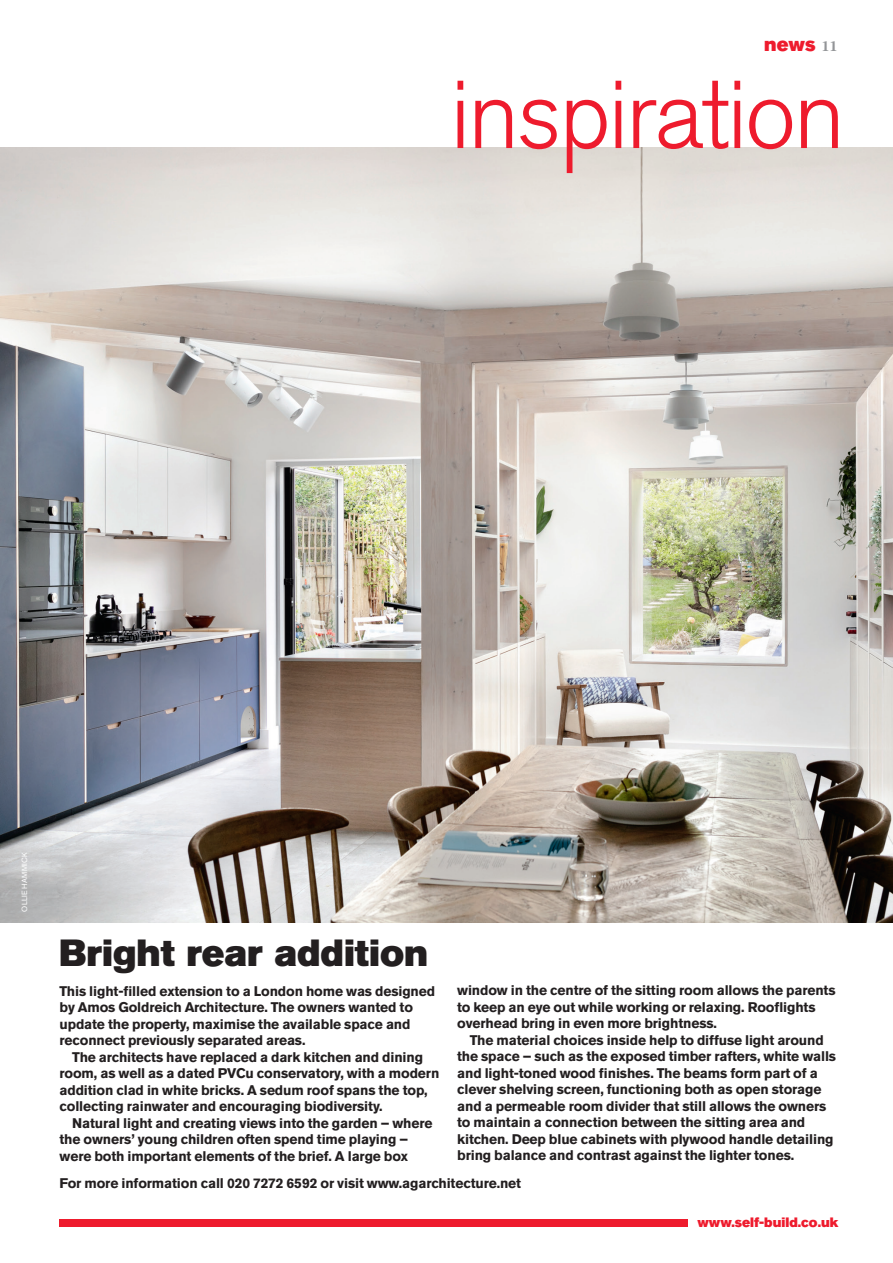
<style>
.page{position:relative;width:893px;height:1263px;background:#fff}
.page>*{position:absolute;margin:0;border:0;box-sizing:border-box;transform-origin:0 0}
.t1{font:300 99px "Akzidenz Grotesk Std";letter-spacing:-.03em;color:#ee1b2d}
.t2{font:37.5px "Akzidenz Grotesk Std Super";color:#231f20}
.t3{font:19.5px "Akzidenz Grotesk Std Super";color:#ee1b2d}
.t4{font:700 13.8px/16.5px "Akzidenz Grotesk Std";letter-spacing:-.01em;color:#231f20}
.t5{font:13.5px "Akzidenz Grotesk Std Super";color:#ee1b2d}
.t6{font:7.5px "Akzidenz Grotesk Std";letter-spacing:.035em;color:#fff}
.s1{font-family:"Warnock Pro";font-weight:700;font-size:15px;color:#939598}
</style>
<div class="page">
<img style="left:0;top:148px;width:893px;height:775px">
<div style="left:59px;top:1220px;width:628px;height:7px;background:#ee1b2d"></div>
<h3 class="t3" style="left:764px;top:33px;width:75px">news <span class="s1">11</span></h3>
<h1 class="t1" style="left:450px;top:58px;width:397px">inspiration</h1>
<p class="t6" style="left:20px;top:912px;width:61px;rotate:-90deg">OLLIE HAMMICK</p>
<h2 class="t2" style="left:59px;top:931px;width:371px">Bright rear addition</h2>
<p class="t4" style="left:457px;top:982px;width:380px">window in the centre of the sitting room allows the parents to keep an eye out while working or relaxing. Rooflights overhead bring in even more brightness.</p>
<p class="t4" style="left:457px;top:1032px;width:380px;text-indent:13px">The material choices inside help to diffuse light around the space – such as the exposed timber rafters, white walls and light-toned wood finishes. The beams form part of a clever shelving screen, functioning both as open storage and a permeable room divider that still allows the owners to maintain a connection between the sitting area and kitchen. Deep blue cabinets with plywood handle detailing bring balance and contrast against the lighter tones.</p>
<p class="t4" style="left:60px;top:1175px;width:463px">For more information call 020 7272 6592 or visit www.agarchitecture.net</p>
<p class="t4" style="left:60px;top:982px;width:377px">This light-filled extension to a London home was designed by Amos Goldreich Architecture. The owners wanted to update the property, maximise the available space and reconnect previously separated areas.</p>
<p class="t4" style="left:60px;top:1048px;width:381px;text-indent:13px">The architects have replaced a dark kitchen and dining room, as well as a dated PVCu conservatory, with a modern addition clad in white bricks. A sedum roof spans the top, collecting rainwater and encouraging biodiversity.</p>
<p class="t4" style="left:60px;top:1114px;width:375px;text-indent:13px">Natural light and creating views into the garden – where the owners’ young children often spend time playing – were both important elements of the brief. A large box</p>
<p class="t5" style="left:697px;top:1214px;width:143px">www.self-build.co.uk</p>
</div>
